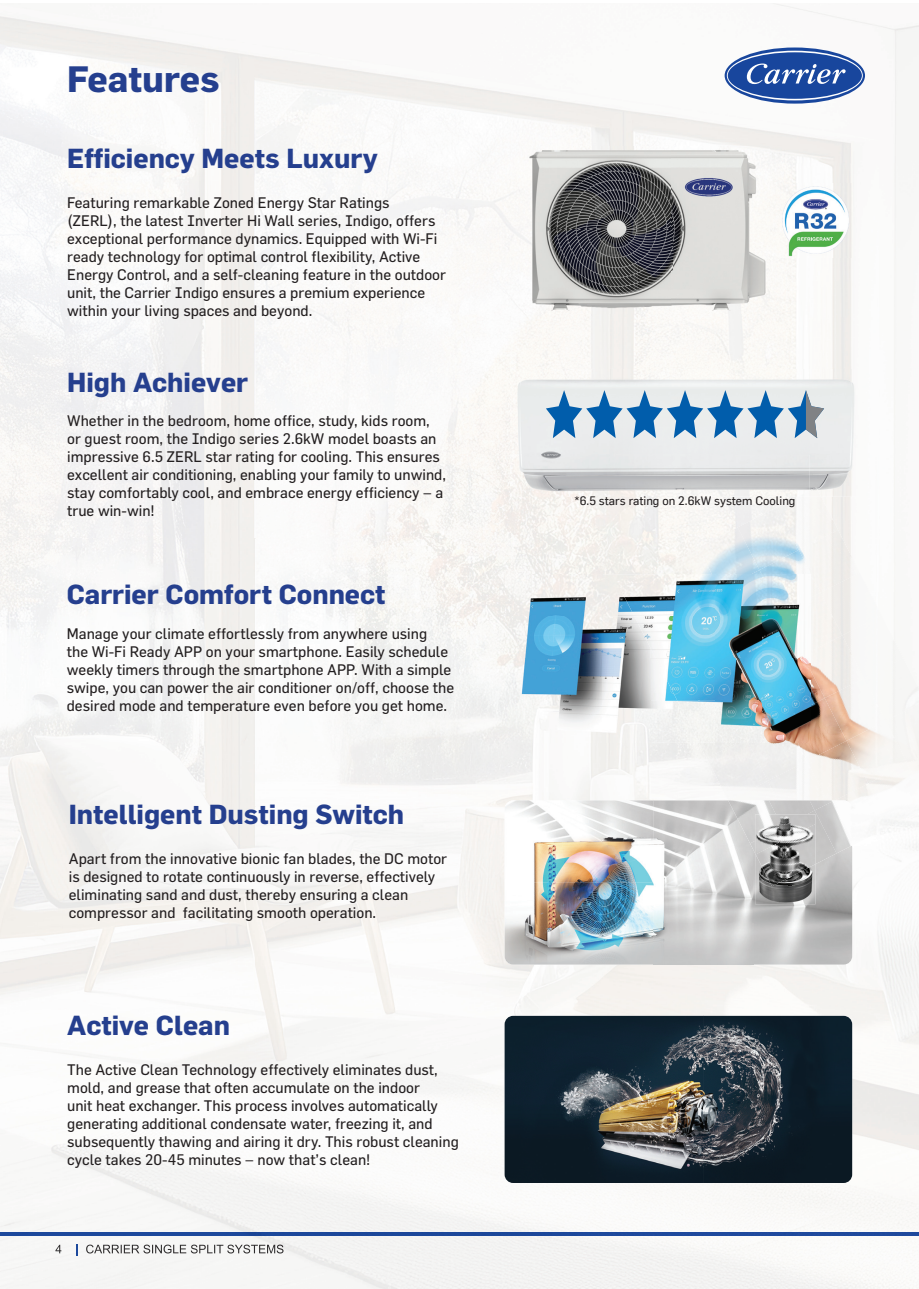
<style>
.page{position:relative;width:919px;height:1289px;background:#fff}
.page>*{position:absolute;margin:0;border:0;box-sizing:border-box;transform-origin:0 0}
.t1{font:700 36px "Flama";color:#253f8e}
.t2{font:700 27px "Flama";color:#253f8e}
.t3{font:15px/18px "Flama";color:#231f20}
.t4{font:12px "Flama Basic";color:#231f20}
</style>
<div class="page">
<img style="left:0;top:16px;width:510px;height:1272px">
<img style="left:510px;top:3px;width:408px;height:160px">
<img style="left:510px;top:180px;width:51px;height:394px">
<img style="left:766px;top:163px;width:130px;height:214px">
<img style="left:561px;top:496px;width:204px;height:78px">
<img style="left:894px;top:592px;width:1px;height:23px">
<img style="left:817px;top:826px;width:101px;height:462px">
<img style="left:510px;top:1182px;width:307px;height:106px">
<img style="left:79px;top:1244px;width:204px;height:9px">
<hr style="left:0;top:1232px;width:918px;height:3px;background:#1d499c">
<svg style="left:55px;top:1244px;width:6px;height:9px"></svg>
<img style="left:504px;top:1015px;width:348px;height:167px">
<img style="left:505px;top:574px;width:114px;height:42px">
<img style="left:505px;top:616px;width:129px;height:42px">
<img style="left:505px;top:658px;width:162px;height:42px">
<img style="left:505px;top:700px;width:172px;height:42px">
<img style="left:645px;top:567px;width:13px;height:7px">
<img style="left:658px;top:547px;width:40px;height:27px">
<img style="left:698px;top:527px;width:52px;height:47px">
<img style="left:737px;top:507px;width:40px;height:63px">
<img style="left:777px;top:496px;width:61px;height:54px">
<svg style="left:750px;top:570px;width:9px;height:4px"></svg>
<img style="left:759px;top:550px;width:39px;height:24px">
<img style="left:798px;top:530px;width:61px;height:62px">
<img style="left:820px;top:572px;width:61px;height:63px">
<img style="left:810px;top:635px;width:32px;height:63px">
<img style="left:842px;top:615px;width:55px;height:63px">
<img style="left:748px;top:742px;width:49px;height:39px">
<img style="left:797px;top:698px;width:27px;height:62px">
<img style="left:824px;top:678px;width:29px;height:62px">
<img style="left:863px;top:658px;width:55px;height:46px">
<img style="left:728px;top:781px;width:40px;height:59px">
<img style="left:767px;top:760px;width:37px;height:40px">
<img style="left:807px;top:740px;width:39px;height:60px">
<img style="left:846px;top:720px;width:39px;height:63px">
<img style="left:834px;top:783px;width:55px;height:62px">
<img style="left:868px;top:763px;width:50px;height:63px">
<img style="left:907px;top:757px;width:11px;height:29px">
<img style="left:619px;top:574px;width:191px;height:42px">
<img style="left:634px;top:616px;width:171px;height:42px">
<img style="left:655px;top:658px;width:12px;height:23px">
<img style="left:667px;top:658px;width:143px;height:42px">
<img style="left:677px;top:700px;width:133px;height:42px">
<img style="left:526px;top:147px;width:243px;height:166px">
<svg style="left:724px;top:47px;width:140px;height:57px"></svg>
<svg style="left:726px;top:51px;width:136px;height:49px"></svg>
<img style="left:504px;top:800px;width:249px;height:164px">
<img style="left:752px;top:853px;width:100px;height:111px">
<img style="left:768px;top:800px;width:41px;height:14px">
<img style="left:809px;top:800px;width:5px;height:10px">
<svg style="left:750px;top:840px;width:5px;height:13px"></svg>
<img style="left:806px;top:810px;width:30px;height:54px">
<img style="left:814px;top:800px;width:38px;height:53px">
<img style="left:778px;top:184px;width:74px;height:73px">
<img style="left:755px;top:814px;width:60px;height:90px">
<img style="left:755px;top:823px;width:60px;height:63px">
<img style="left:511px;top:369px;width:348px;height:127px">
<img style="left:797px;top:487px;width:24px;height:9px">
<svg style="left:546px;top:390px;width:278px;height:48px;background:#94b6d2"></svg>
<h1 class="t1" style="left:67px;top:58px;width:154px">Features</h1>
<h2 class="t2" style="left:67px;top:142px;width:312px">Efficiency Meets Luxury</h2>
<p class="t3" style="left:67px;top:193px;width:380px">Featuring remarkable Zoned Energy Star Ratings<br>(ZERL), the latest Inverter Hi Wall series, Indigo, offers exceptional performance dynamics. Equipped with Wi-Fi ready technology for optimal control flexibility, Active Energy Control, and a self-cleaning feature in the outdoor unit, the Carrier Indigo ensures a premium experience within your living spaces and beyond.</p>
<h2 class="t2" style="left:67px;top:366px;width:182px">High Achiever</h2>
<p class="t3" style="left:67px;top:411px;width:380px">Whether in the bedroom, home office, study, kids room, or guest room, the Indigo series 2.6kW model boasts an impressive 6.5 ZERL star rating for cooling. This ensures excellent air conditioning, enabling your family to unwind, stay comfortably cool, and embrace energy efficiency – a true win-win!</p>
<h2 class="t2" style="left:67px;top:578px;width:320px">Carrier Comfort Connect</h2>
<p class="t3" style="left:67px;top:624px;width:389px">Manage your climate effortlessly from anywhere using<br>the Wi-Fi Ready APP on your smartphone. Easily schedule weekly timers through the smartphone APP. With a simple swipe, you can power the air conditioner on/off, choose the desired mode and temperature even before you get home.</p>
<h2 class="t2" style="left:69px;top:798px;width:337px">Intelligent Dusting Switch</h2>
<p class="t3" style="left:69px;top:849px;width:380px">Apart from the innovative bionic fan blades, the DC motor is designed to rotate continuously in reverse, effectively eliminating sand and dust, thereby ensuring a clean compressor and facilitating smooth operation.</p>
<h2 class="t2" style="left:67px;top:1009px;width:164px">Active Clean</h2>
<p class="t3" style="left:67px;top:1059px;width:393px">The Active Clean Technology effectively eliminates dust, mold, and grease that often accumulate on the indoor<br>unit heat exchanger. This process involves automatically generating additional condensate water, freezing it, and subsequently thawing and airing it dry. This robust cleaning cycle takes 20-45 minutes – now that’s clean!</p>
<p class="t4" style="left:574px;top:493px;width:222px">*6.5 stars rating on 2.6kW system Cooling</p>
</div>
